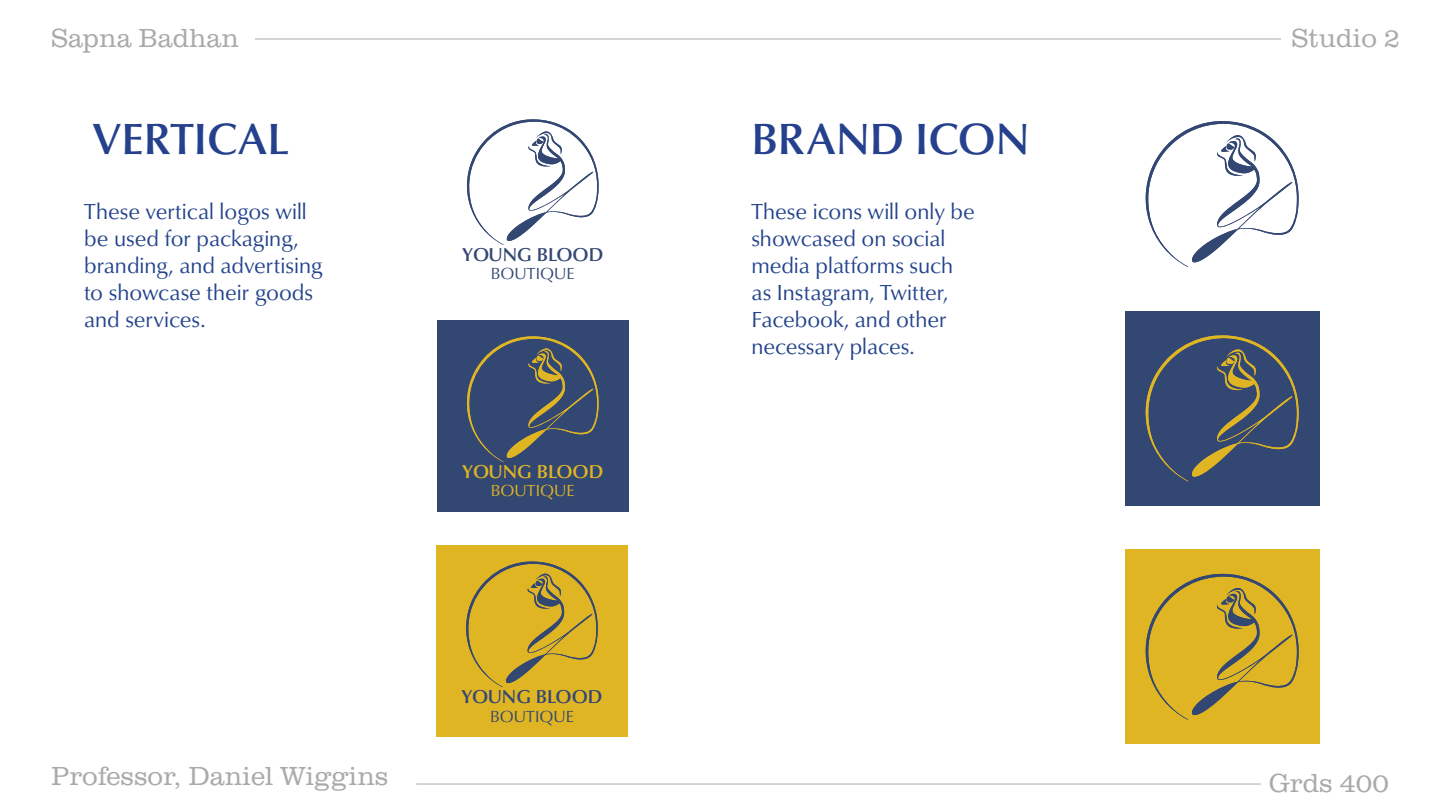
<style>
.page{position:relative;width:1440px;height:810px;background:#fff}
.page>*{position:absolute;margin:0;border:0;box-sizing:border-box;transform-origin:0 0}
.t1{font:500 45px "Classico URW";color:#25418d}
.t2{font:300 27px "Clarendon URW";color:#aaaaab}
.t3{font:22.5px/27px "Classico URW";color:#23438b}
.t4{font:500 19.2px "Classico URW";color:#334773}
.t5{font:500 19.2px "Classico URW";color:#e0b524}
.t6{font:16.58px "Classico URW";color:#334773}
.t7{font:16.58px "Classico URW";color:#e0b524}
</style>
<div class="page">
<hr style="left:255px;top:39px;width:1026px;height:1px;background:#aaaaab">
<hr style="left:416px;top:784px;width:845px;height:1px;background:#aaaaab">
<svg style="left:467px;top:119px;width:132px;height:126px"></svg>
<div style="left:437px;top:320px;width:192px;height:192px;background:#334773"></div>
<svg style="left:467px;top:336px;width:132px;height:126px"></svg>
<div style="left:436px;top:545px;width:192px;height:192px;background:#e0b524"></div>
<svg style="left:466px;top:561px;width:132px;height:126px"></svg>
<svg style="left:1146px;top:121px;width:153px;height:146px"></svg>
<div style="left:1125px;top:311px;width:194px;height:195px;background:#334773"></div>
<svg style="left:1146px;top:335px;width:153px;height:146px"></svg>
<div style="left:1125px;top:550px;width:194px;height:194px;background:#e0b524"></div>
<svg style="left:1146px;top:574px;width:153px;height:146px"></svg>
<p class="t2" style="left:51px;top:19px;width:190px">Sapna Badhan</p>
<h1 class="t1" style="left:93px;top:105px;width:198px">VERTICAL</h1>
<h1 class="t1" style="left:751px;top:105px;width:280px">BRAND ICON</h1>
<p class="t3" style="left:84px;top:197px;width:240px">These vertical logos will be used for packaging, branding, and advertising to showcase their goods and services.</p>
<p class="t3" style="left:751px;top:197px;width:225px">These icons will only be showcased on social media platforms such as Instagram, Twitter,<br>Facebook, and other necessary places.</p>
<p class="t4" style="left:462px;top:240px;width:143px">YOUNG BLOOD</p>
<p class="t6" style="left:491px;top:262px;width:85px">BOUTIQUE</p>
<p class="t5" style="left:462px;top:457px;width:143px">YOUNG BLOOD</p>
<p class="t7" style="left:491px;top:479px;width:85px">BOUTIQUE</p>
<p class="t2" style="left:51px;top:757px;width:339px">Professor, Daniel Wiggins</p>
<p class="t4" style="left:461px;top:682px;width:143px">YOUNG BLOOD</p>
<p class="t6" style="left:490px;top:704px;width:85px">BOUTIQUE</p>
<p class="t2" style="left:1291px;top:19px;width:110px">Studio 2</p>
<p class="t2" style="left:1269px;top:764px;width:121px">Grds 400</p>
</div>
